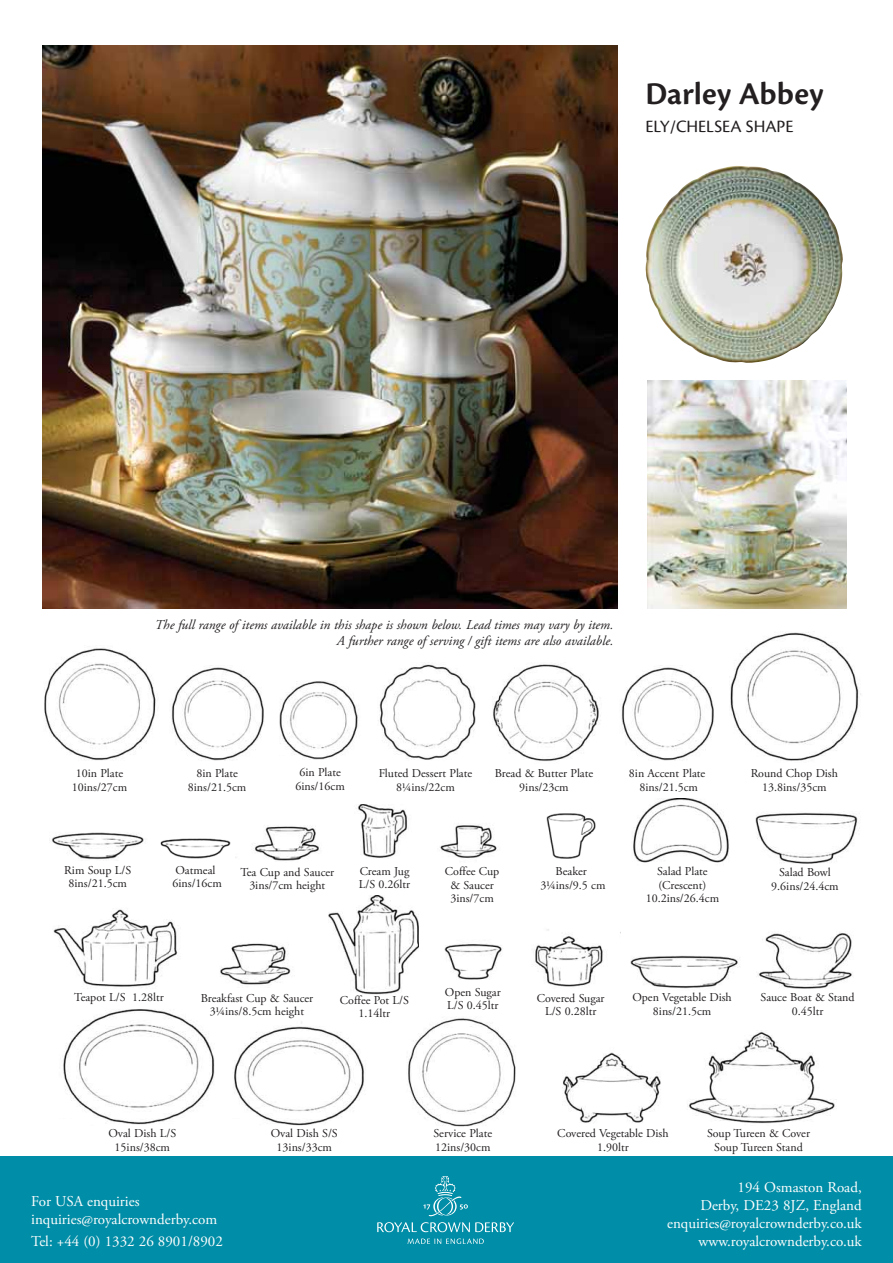
<style>
.page{position:relative;width:893px;height:1263px;background:#fff}
.page>*{position:absolute;margin:0;border:0;box-sizing:border-box;transform-origin:0 0}
.t1{font:600 33px "Cronos Pro";color:#231f20}
.t2{font:18px "Cronos Pro";letter-spacing:-.005em;color:#231f20}
.t3{font:15px/18px "Adobe Garamond Pro";color:#fff;text-align:right}
.t4{font:italic 13.5px/16.5px "Adobe Garamond Pro";color:#231f20;text-align:right}
.t5{font:12px/13.5px "Adobe Garamond Pro";color:#231f20;text-align:center}
</style>
<div class="page">
<div style="left:0;top:1157px;width:893px;height:106px;background:#008da7"></div>
<img style="left:42px;top:45px;width:575px;height:563px">
<img style="left:647px;top:381px;width:200px;height:227px">
<img style="left:44px;top:647px;width:112px;height:114px">
<img style="left:160px;top:838px;width:71px;height:21px">
<img style="left:171px;top:667px;width:93px;height:93px">
<img style="left:280px;top:681px;width:78px;height:78px">
<img style="left:493px;top:664px;width:108px;height:97px">
<img style="left:730px;top:632px;width:131px;height:129px">
<img style="left:51px;top:832px;width:93px;height:28px">
<img style="left:53px;top:909px;width:125px;height:78px">
<img style="left:63px;top:1009px;width:152px;height:116px">
<img style="left:234px;top:1021px;width:130px;height:104px">
<img style="left:755px;top:812px;width:105px;height:52px">
<img style="left:562px;top:1052px;width:99px;height:71px">
<img style="left:689px;top:1030px;width:148px;height:94px">
<img style="left:328px;top:895px;width:91px;height:100px">
<img style="left:630px;top:955px;width:110px;height:34px">
<img style="left:757px;top:932px;width:95px;height:57px">
<img style="left:235px;top:826px;width:84px;height:35px">
<img style="left:444px;top:944px;width:58px;height:36px">
<img style="left:534px;top:929px;width:87px;height:58px">
<img style="left:358px;top:804px;width:49px;height:54px">
<img style="left:220px;top:943px;width:71px;height:42px">
<img style="left:440px;top:824px;width:57px;height:34px">
<img style="left:379px;top:664px;width:97px;height:96px">
<img style="left:408px;top:1018px;width:108px;height:109px">
<img style="left:633px;top:799px;width:96px;height:64px">
<div style="left:163px;top:755px;width:24px;height:12px;background:#fff"></div>
<div style="left:250px;top:756px;width:26px;height:9px;background:#fff"></div>
<img style="left:621px;top:667px;width:93px;height:93px">
<div style="left:613px;top:755px;width:24px;height:12px;background:#fff"></div>
<div style="left:700px;top:756px;width:26px;height:9px;background:#fff"></div>
<div style="left:272px;top:756px;width:20px;height:14px;background:#fff"></div>
<div style="left:346px;top:754px;width:27px;height:11px;background:#fff"></div>
<div style="left:135px;top:757px;width:37px;height:11px;background:#fff"></div>
<div style="left:30px;top:754px;width:23px;height:11px;background:#fff"></div>
<div style="left:241px;top:1117px;width:17px;height:11px;background:#fff"></div>
<div style="left:328px;top:1122px;width:20px;height:5px;background:#fff"></div>
<img style="left:546px;top:813px;width:50px;height:45px">
<svg style="left:377px;top:1222px;width:137px;height:10px"></svg>
<svg style="left:408px;top:1238px;width:76px;height:6px"></svg>
<svg style="left:423px;top:1176px;width:45px;height:40px"></svg>
<img style="left:646px;top:166px;width:197px;height:197px">
<h1 class="t1" style="left:645px;top:73px;width:180px">Darley Abbey</h1>
<h2 class="t2" style="left:645px;top:115px;width:150px">ELY/CHELSEA SHAPE</h2>
<p class="t4" style="left:155px;top:617px;width:460px">The full range of items available in this shape is shown below. Lead times may vary by item.<br>A further range of serving / gift items are also available.</p>
<p class="t5" style="left:72px;top:768px;width:57px">10in Plate<br>10ins/27cm</p>
<p class="t5" style="left:64px;top:864px;width:69px">Rim Soup L/S<br>8ins/21.5cm</p>
<p class="t5" style="left:188px;top:768px;width:60px">8in Plate<br>8ins/21.5cm</p>
<p class="t5" style="left:295px;top:767px;width:51px">6in Plate<br>6ins/16cm</p>
<p class="t5" style="left:495px;top:768px;width:100px">Bread &amp; Butter Plate<br>9ins/23cm</p>
<p class="t5" style="left:379px;top:768px;width:95px">Fluted Dessert Plate<br>8¼ins/22cm</p>
<p class="t5" style="left:751px;top:768px;width:89px">Round Chop Dish<br>13.8ins/35cm</p>
<p class="t5" style="left:629px;top:768px;width:78px">8in Accent Plate<br>8ins/21.5cm</p>
<p class="t5" style="left:172px;top:864px;width:51px;text-align:left">Oatmeal<br>6ins/16cm</p>
<p class="t5" style="left:240px;top:866px;width:95px">Tea Cup and Saucer<br>3ins/7cm height</p>
<p class="t5" style="left:359px;top:865px;width:53px;text-align:left">Cream Jug<br>L/S 0.26ltr</p>
<p class="t5" style="left:445px;top:866px;width:56px">Coffee Cup &amp; Saucer<br>3ins/7cm</p>
<p class="t5" style="left:540px;top:866px;width:67px">Beaker<br>3¼ins/9.5 cm</p>
<p class="t5" style="left:646px;top:866px;width:75px">Salad Plate (Crescent)<br>10.2ins/26.4cm</p>
<p class="t5" style="left:771px;top:866px;width:69px">Salad Bowl<br>9.6ins/24.4cm</p>
<p class="t5" style="left:74px;top:992px;width:91px">Teapot L/S 1.28ltr</p>
<p class="t5" style="left:201px;top:992px;width:114px">Breakfast Cup &amp; Saucer<br>3¼ins/8.5cm height</p>
<p class="t5" style="left:445px;top:986px;width:57px;text-align:left">Open Sugar<br>L/S 0.45ltr</p>
<p class="t5" style="left:537px;top:992px;width:69px">Covered Sugar<br>L/S 0.28ltr</p>
<p class="t5" style="left:340px;top:994px;width:71px">Coffee Pot L/S<br>1.14ltr</p>
<p class="t5" style="left:632px;top:992px;width:101px">Open Vegetable Dish<br>8ins/21.5cm</p>
<p class="t5" style="left:761px;top:992px;width:96px">Sauce Boat &amp; Stand<br>0.45ltr</p>
<p class="t5" style="left:108px;top:1127px;width:69px">Oval Dish L/S<br>15ins/38cm</p>
<p class="t5" style="left:271px;top:1127px;width:69px">Oval Dish S/S<br>13ins/33cm</p>
<p class="t3" style="left:31px;top:1193px;width:187px;text-align:left">For USA enquiries inquiries@royalcrownderby.com</p>
<p class="t3" style="left:31px;top:1234px;width:193px">Tel: +44 (0) 1332 26 8901/8902</p>
<p class="t5" style="left:434px;top:1128px;width:60px;text-align:left">Service Plate<br>12ins/30cm</p>
<p class="t5" style="left:557px;top:1127px;width:113px">Covered Vegetable Dish<br>1.90ltr</p>
<p class="t5" style="left:707px;top:1127px;width:104px">Soup Tureen &amp; Cover<br>Soup Tureen Stand</p>
<p class="t3" style="left:667px;top:1180px;width:196px">194 Osmaston Road,<br>Derby, DE23 8JZ, England enquiries@royalcrownderby.co.uk www.royalcrownderby.co.uk</p>
</div>
